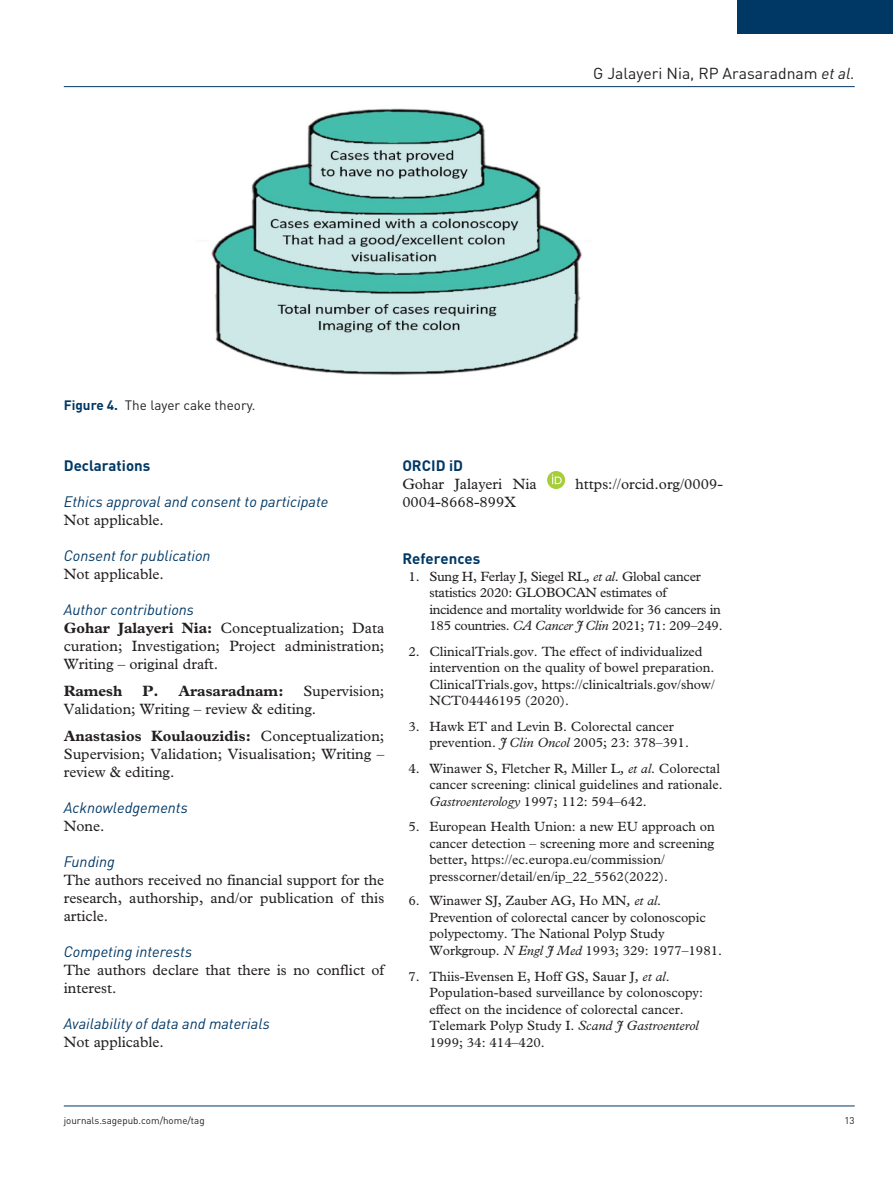
<style>
.page{position:relative;width:893px;height:1191px;background:#fff}
.page>*{position:absolute;margin:0;border:0;box-sizing:border-box;transform-origin:0 0}
.t1{font:15.75px "DIN";color:#231f20}
.t2{font:15px/18px "Plantin Std";color:#231f20;text-align:justify}
.t3{font:italic 15px "DIN";color:#003865}
.t4{font:700 15px "DIN";color:#003865}
.t5{font:700 15px "Plantin Std";color:#231f20}
.t6{font:13.5px/16.5px "Plantin Std";color:#231f20}
.t7{font:13.5px/16.5px "Plantin Std";letter-spacing:-.02em;color:#231f20}
.t8{font:13.5px "DIN";color:#231f20}
.t9{font:9.75px "DIN";color:#231f20}
.s1{font-style:italic}
.s2{font-weight:700;color:#003865}
.s3{font-weight:700}
</style>
<div class="page">
<hr style="left:64px;top:86px;width:791px;height:1px;background:#003865">
<hr style="left:64px;top:1105px;width:791px;height:1px;background:#003865">
<div style="left:738px;top:0;width:155px;height:34px;background:#003865"></div>
<div style="left:547px;top:471px;width:18px;height:18px;background:#a6ce39;border-radius:50%"></div>
<svg style="left:552px;top:474px;width:10px;height:10px"></svg>
<img style="left:211px;top:108px;width:371px;height:267px">
<p class="t1" style="left:593px;top:63px;width:263px">G Jalayeri Nia, RP Arasaradnam <span class="s1">et al.</span></p>
<p class="t8" style="left:64px;top:397px;width:193px"><span class="s2">Figure 4.</span> The layer cake theory.</p>
<p class="t4" style="left:64px;top:456px;width:88px">Declarations</p>
<p class="t3" style="left:64px;top:492px;width:266px">Ethics approval and consent to participate</p>
<p class="t2" style="left:64px;top:511px;width:102px">Not applicable.</p>
<p class="t3" style="left:64px;top:546px;width:148px">Consent for publication</p>
<p class="t2" style="left:64px;top:565px;width:102px">Not applicable.</p>
<p class="t3" style="left:64px;top:600px;width:132px">Author contributions</p>
<p class="t2" style="left:64px;top:619px;width:322px"><span class="s3">Gohar Jalayeri Nia:</span> Conceptualization; Data curation; Investigation; Project administration; Writing – original draft.</p>
<p class="t5" style="left:64px;top:682px;width:60px">Ramesh</p>
<p class="t5" style="left:142px;top:682px;width:143px">P. Arasaradnam:</p>
<p class="t2" style="left:64px;top:682px;width:322px;text-indent:240px">Supervision;<br>Validation; Writing – review &amp; editing.</p>
<p class="t2" style="left:64px;top:727px;width:322px"><span class="s3">Anastasios Koulaouzidis:</span> Conceptualization; Supervision; Validation; Visualisation; Writing – review &amp; editing.</p>
<p class="t3" style="left:64px;top:798px;width:125px">Acknowledgements</p>
<p class="t2" style="left:64px;top:817px;width:42px">None.</p>
<p class="t3" style="left:64px;top:852px;width:53px">Funding</p>
<p class="t2" style="left:64px;top:871px;width:322px">The authors received no financial support for the research, authorship, and/or publication of this article.</p>
<p class="t3" style="left:64px;top:942px;width:130px">Competing interests</p>
<p class="t2" style="left:64px;top:961px;width:322px">The authors declare that there is no conflict of interest.</p>
<p class="t3" style="left:64px;top:1014px;width:207px">Availability of data and materials</p>
<p class="t2" style="left:64px;top:1033px;width:102px">Not applicable.</p>
<p class="t4" style="left:402px;top:456px;width:62px">ORCID iD</p>
<p class="t2" style="left:402px;top:475px;width:136px">Gohar Jalayeri Nia</p>
<p class="t2" style="left:576px;top:475px;width:149px">https://orcid.org/0009-</p>
<p class="t2" style="left:402px;top:493px;width:115px">0004-8668-899X</p>
<p class="t4" style="left:402px;top:549px;width:79px">References</p>
<p class="t7" style="left:429px;top:568px;width:295px;text-indent:-21px">1. Sung H, Ferlay J, Siegel RL<span class="s1">, et al</span>. Global cancer statistics 2020: GLOBOCAN estimates of incidence and mortality worldwide for 36 cancers in 185 countries. <span class="s1">CA Cancer J Clin</span> 2021; 71: 209–249.</p>
<p class="t6" style="left:429px;top:643px;width:287px;text-indent:-21px">2. ClinicalTrials.gov. The effect of individualized intervention on the quality of bowel preparation.<br>ClinicalTrials.gov, https://clinicaltrials.gov/show/ NCT04446195 (2020).</p>
<p class="t6" style="left:429px;top:718px;width:261px;text-indent:-21px">3. Hawk ET and Levin B. Colorectal cancer prevention. <span class="s1">J Clin Oncol</span> 2005; 23: 378–391.</p>
<p class="t6" style="left:429px;top:760px;width:295px;text-indent:-21px">4. Winawer S, Fletcher R, Miller L<span class="s1">, et al</span>. Colorectal cancer screening: clinical guidelines and rationale.<br><span class="s1">Gastroenterology</span> 1997; 112: 594–642.</p>
<p class="t6" style="left:429px;top:818px;width:287px;text-indent:-21px">5. European Health Union: a new EU approach on cancer detection – screening more and screening better, https://ec.europa.eu/commission/ presscorner/detail/en/ip_22_5562(2022).</p>
<p class="t6" style="left:429px;top:892px;width:294px;text-indent:-21px">6. Winawer SJ, Zauber AG, Ho MN<span class="s1">, et al</span>.<br>Prevention of colorectal cancer by colonoscopic polypectomy. The National Polyp Study Workgroup. <span class="s1">N Engl J Med</span> 1993; 329: 1977–1981.</p>
<p class="t6" style="left:429px;top:968px;width:275px;text-indent:-21px">7. Thiis-Evensen E, Hoff GS, Sauar J<span class="s1">, et al</span>.<br>Population-based surveillance by colonoscopy: effect on the incidence of colorectal cancer.<br>Telemark Polyp Study I. <span class="s1">Scand J Gastroenterol </span>1999; 34: 414–420.</p>
<p class="t9" style="left:64px;top:1114px;width:142px">journals.sagepub.com/home/tag</p>
<p class="t9" style="left:844px;top:1114px;width:12px">13</p>
</div>
